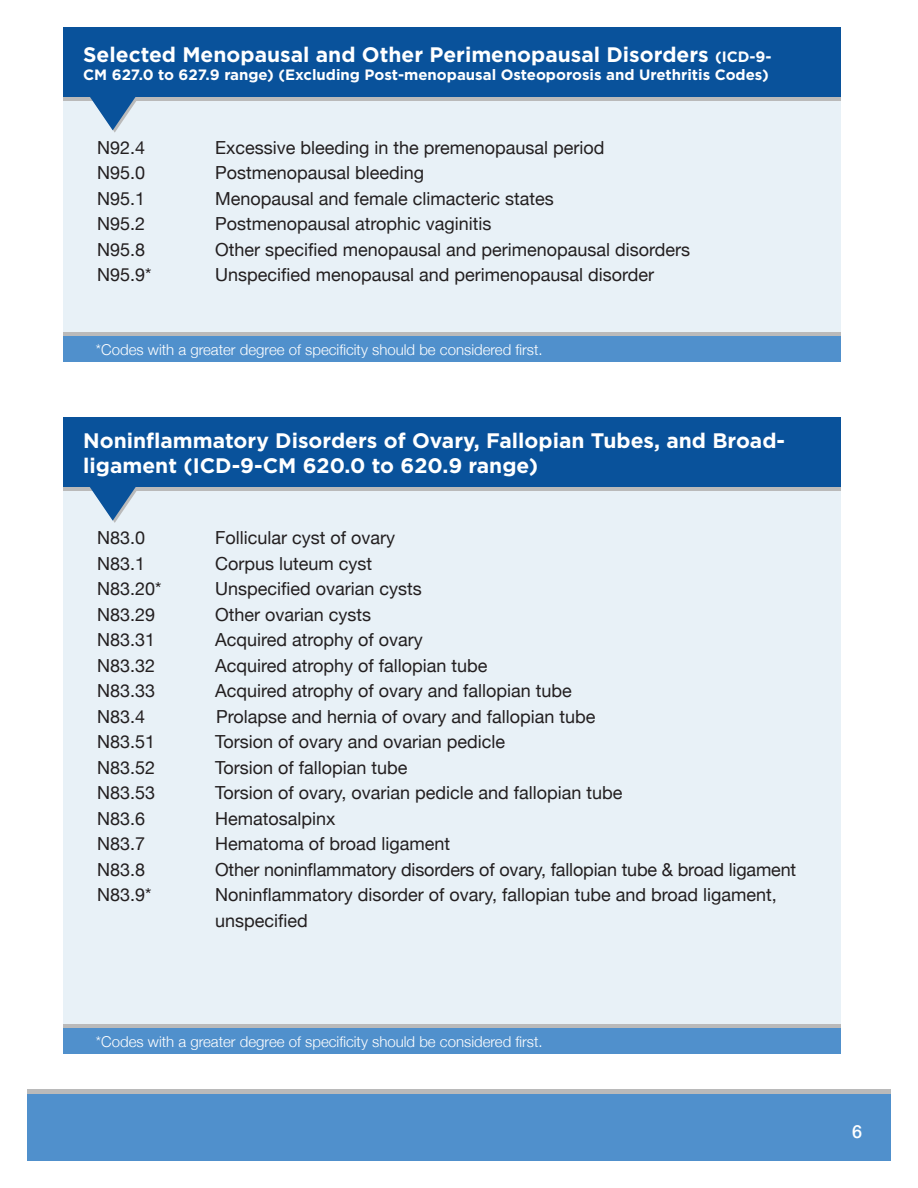
<style>
.page{position:relative;width:918px;height:1188px;background:#fff}
.page>*{position:absolute;margin:0;border:0;box-sizing:border-box;transform-origin:0 0}
.t1{font:700 21px/25.2px "Gotham";color:#fff}
.t2{font:18px/25.5px "Helvetica Neue";color:#231f20}
.t3{font:500 18px "Helvetica Neue";color:#fff}
.t4{font:300 15px "Helvetica Neue";color:#fff}
.t5{font:700 15px "Gotham";color:#fff}
.s1{font-size:15px}
</style>
<div class="page">
<div style="left:27px;top:1089px;width:864px;height:65px;background:linear-gradient(to right,#bababa,#bababa)"></div>
<div style="left:27px;top:1095px;width:864px;height:66px;background:#5090cc"></div>
<div style="left:63px;top:90px;width:778px;height:267px;background:#e8f1f7"></div>
<div style="left:63px;top:46px;width:778px;height:55px;background:#bababa"></div>
<svg style="left:90px;top:97px;width:46px;height:36px"></svg>
<div style="left:63px;top:27px;width:778px;height:70px;background:#09529b"></div>
<div style="left:63px;top:332px;width:778px;height:30px;background:#bababa"></div>
<div style="left:63px;top:336px;width:778px;height:26px;background:#5090cc"></div>
<div style="left:63px;top:480px;width:778px;height:570px;background:#e8f1f7"></div>
<div style="left:63px;top:436px;width:778px;height:55px;background:#bababa"></div>
<svg style="left:90px;top:487px;width:47px;height:36px"></svg>
<div style="left:63px;top:417px;width:778px;height:70px;background:#09529b"></div>
<div style="left:63px;top:1024px;width:778px;height:30px;background:#bababa"></div>
<div style="left:63px;top:1028px;width:778px;height:26px;background:#5090cc"></div>
<h3 class="t1" style="left:83px;top:42px;width:690px">Selected Menopausal and Other Perimenopausal Disorders <span class="s1">(ICD-9-</span></h3>
<h3 class="t5" style="left:83px;top:66px;width:687px">CM 627.0 to 627.9 range) (Excluding Post-menopausal Osteoporosis and Urethritis Codes)</h3>
<p class="t2" style="left:97px;top:136px;width:50px">N92.4</p>
<p class="t2" style="left:215px;top:136px;width:391px">Excessive bleeding in the premenopausal period</p>
<p class="t2" style="left:97px;top:161px;width:50px">N95.0</p>
<p class="t2" style="left:215px;top:161px;width:211px">Postmenopausal bleeding</p>
<p class="t2" style="left:97px;top:187px;width:50px">N95.1</p>
<p class="t2" style="left:215px;top:187px;width:340px">Menopausal and female climacteric states</p>
<p class="t2" style="left:97px;top:212px;width:50px">N95.2</p>
<p class="t2" style="left:215px;top:212px;width:278px">Postmenopausal atrophic vaginitis</p>
<p class="t2" style="left:97px;top:238px;width:50px">N95.8</p>
<p class="t2" style="left:215px;top:238px;width:477px">Other specified menopausal and perimenopausal disorders</p>
<p class="t2" style="left:97px;top:263px;width:56px">N95.9*</p>
<p class="t2" style="left:215px;top:263px;width:441px">Unspecified menopausal and perimenopausal disorder</p>
<p class="t4" style="left:96px;top:337px;width:448px">*Codes with a greater degree of specificity should be considered first.</p>
<h3 class="t1" style="left:83px;top:427px;width:704px">Noninflammatory Disorders of Ovary, Fallopian Tubes, and Broad&shy;ligament (ICD-9-CM 620.0 to 620.9 range)</h3>
<p class="t2" style="left:97px;top:526px;width:50px">N83.0</p>
<p class="t2" style="left:215px;top:526px;width:181px">Follicular cyst of ovary</p>
<p class="t2" style="left:97px;top:552px;width:50px">N83.1</p>
<p class="t2" style="left:215px;top:552px;width:159px">Corpus luteum cyst</p>
<p class="t2" style="left:97px;top:577px;width:66px">N83.20*</p>
<p class="t2" style="left:215px;top:577px;width:208px">Unspecified ovarian cysts</p>
<p class="t2" style="left:97px;top:603px;width:60px">N83.29</p>
<p class="t2" style="left:215px;top:603px;width:158px">Other ovarian cysts</p>
<p class="t2" style="left:97px;top:628px;width:60px">N83.31</p>
<p class="t2" style="left:215px;top:628px;width:209px">Acquired atrophy of ovary</p>
<p class="t2" style="left:97px;top:654px;width:60px">N83.32</p>
<p class="t2" style="left:215px;top:654px;width:274px">Acquired atrophy of fallopian tube</p>
<p class="t2" style="left:97px;top:679px;width:60px">N83.33</p>
<p class="t2" style="left:215px;top:679px;width:358px">Acquired atrophy of ovary and fallopian tube</p>
<p class="t2" style="left:97px;top:705px;width:50px">N83.4</p>
<p class="t2" style="left:216px;top:705px;width:381px">Prolapse and hernia of ovary and fallopian tube</p>
<p class="t2" style="left:97px;top:730px;width:60px">N83.51</p>
<p class="t2" style="left:215px;top:730px;width:292px">Torsion of ovary and ovarian pedicle</p>
<p class="t2" style="left:97px;top:756px;width:60px">N83.52</p>
<p class="t2" style="left:215px;top:756px;width:194px">Torsion of fallopian tube</p>
<p class="t2" style="left:97px;top:781px;width:60px">N83.53</p>
<p class="t2" style="left:215px;top:781px;width:409px">Torsion of ovary, ovarian pedicle and fallopian tube</p>
<p class="t2" style="left:97px;top:807px;width:50px">N83.6</p>
<p class="t2" style="left:215px;top:807px;width:122px">Hematosalpinx</p>
<p class="t2" style="left:97px;top:832px;width:50px">N83.7</p>
<p class="t2" style="left:215px;top:832px;width:237px">Hematoma of broad ligament</p>
<p class="t2" style="left:97px;top:858px;width:50px">N83.8</p>
<p class="t2" style="left:215px;top:858px;width:583px">Other noninflammatory disorders of ovary, fallopian tube &amp; broad ligament</p>
<p class="t2" style="left:97px;top:883px;width:56px">N83.9*</p>
<p class="t2" style="left:215px;top:883px;width:563px">Noninflammatory disorder of ovary, fallopian tube and broad ligament, unspecified</p>
<p class="t4" style="left:96px;top:1030px;width:448px">*Codes with a greater degree of specificity should be considered first.</p>
<p class="t3" style="left:852px;top:1117px;width:12px">6</p>
</div>
